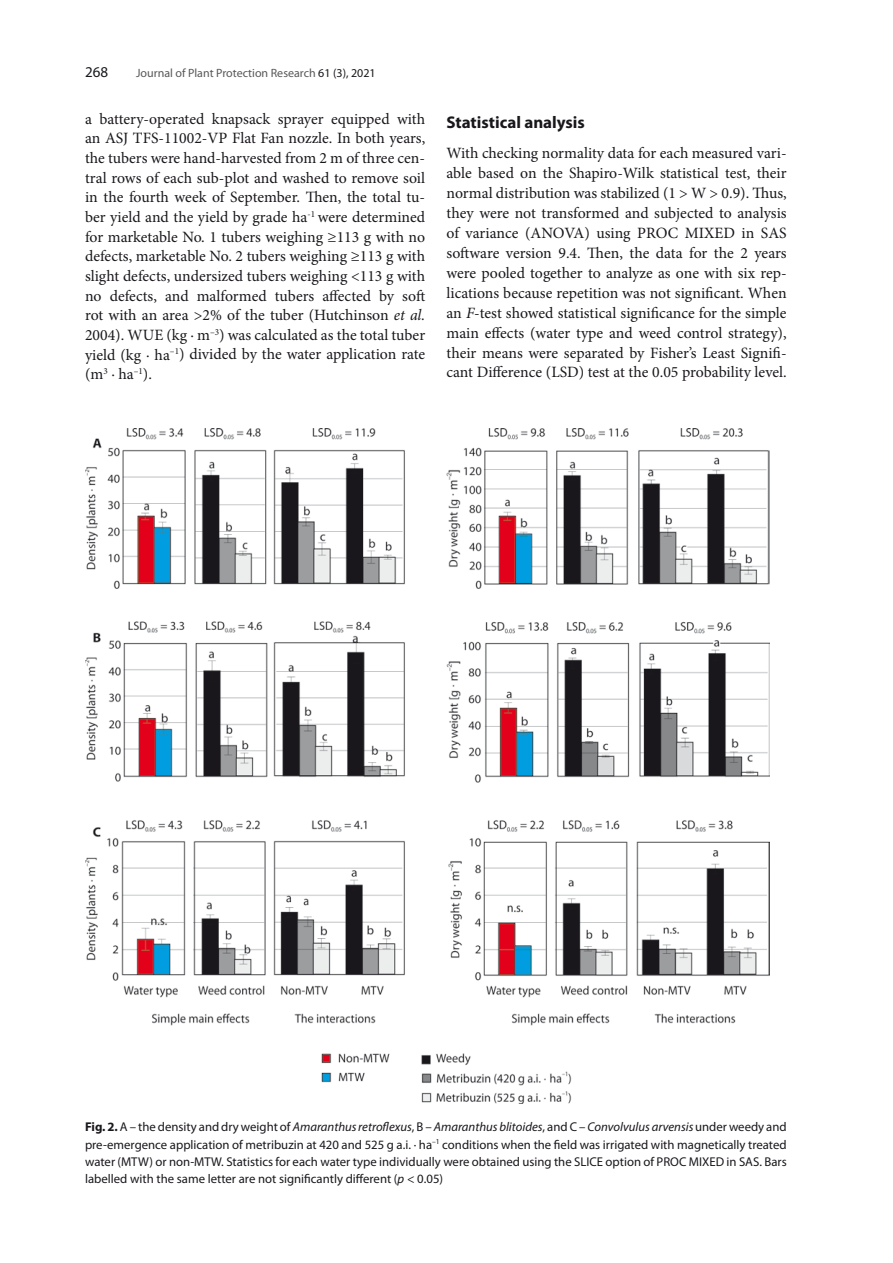
<style>
.page{position:relative;width:893px;height:1263px;background:#fff}
.page>*{position:absolute;margin:0;border:0;box-sizing:border-box;transform-origin:0 0}
.t1{font:700 16.95px "Myriad Pro";color:#1a171c}
.t2{font:15.75px/19.6px "Minion Pro";color:#1a171c;text-align:justify}
.t3{font:15px "Myriad Pro";color:#1a171c}
.t4{font:12.75px/17.2px "Myriad Pro";color:#1a171c;text-align:justify}
.t5{font:12px "Myriad Pro";color:#58585a}
.s1{color:#1a171c}
.s2{font-style:italic}
.s3{font-weight:700}
</style>
<div class="page">
<img style="left:85px;top:428px;width:684px;height:675px">
<p class="t3" style="left:85px;top:63px;width:25px">268</p>
<p class="t5" style="left:136px;top:66px;width:241px">Journal of Plant Protection Research <span class="s1">61 (3), 2021</span></p>
<p class="t2" style="left:85px;top:109px;width:342px">a battery-operated knapsack sprayer equipped with an ASJ TFS-11002-VP Flat Fan nozzle. In both years, the tubers were hand-harvested from 2 m of three cen&shy;tral rows of each sub-plot and washed to remove soil in the fourth week of September. Then, the total tu&shy;ber yield and the yield by grade ha<sup>-1</sup> were determined for marketable No. 1 tubers weighing ≥113 g with no defects, marketable No. 2 tubers weighing ≥113 g with slight defects, undersized tubers weighing &lt;113 g with no defects, and malformed tubers affected by soft rot with an area &gt;2% of the tuber (Hutchinson <span class="s2">et al.<br></span>2004). WUE (kg · m<sup>–3</sup>) was calculated as the total tuber yield (kg · ha<sup>–1</sup>) divided by the water application rate (m<sup>3</sup> · ha<sup>–1</sup>).</p>
<p class="t1" style="left:446px;top:111px;width:140px">Statistical analysis</p>
<p class="t2" style="left:446px;top:143px;width:342px">With checking normality data for each measured vari&shy;able based on the Shapiro-Wilk statistical test, their normal distribution was stabilized (1 &gt; W &gt; 0.9). Thus, they were not transformed and subjected to analysis of variance (ANOVA) using PROC MIXED in SAS software version 9.4. Then, the data for the 2 years were pooled together to analyze as one with six rep&shy;lications because repetition was not significant. When an <span class="s2">F</span>-test showed statistical significance for the simple main effects (water type and weed control strategy), their means were separated by Fisher’s Least Signifi&shy;cant Difference (LSD) test at the 0.05 probability level.</p>
<p class="t4" style="left:85px;top:1118px;width:703px"><span class="s3">Fig. 2.</span> A – the density and dry weight of <span class="s2">Amaranthus retroflexus</span>, B – <span class="s2">Amaranthus blitoides</span>, and C – <span class="s2">Convolvulus arvensis</span> under weedy and pre-emergence application of metribuzin at 420 and 525 g a.i. · ha<sup>–1</sup> conditions when the field was irrigated with magnetically treated water (MTW) or non-MTW. Statistics for each water type individually were obtained using the SLICE option of PROC MIXED in SAS. Bars labelled with the same letter are not significantly different (<span class="s2">p</span> &lt; 0.05)</p>
</div>
